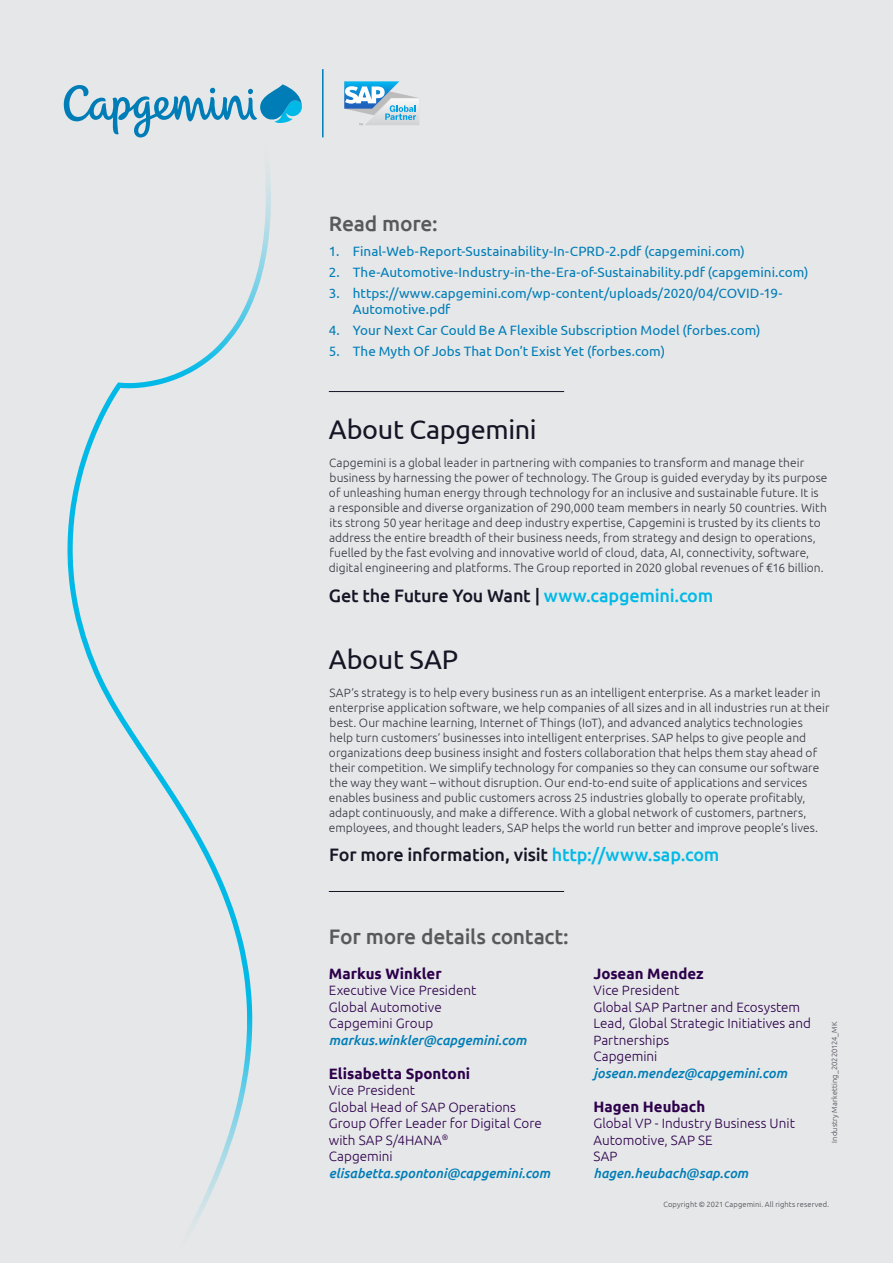
<style>
.page{position:relative;width:893px;height:1263px;background:#e6e7e8}
.page>*{position:absolute;margin:0;border:0;box-sizing:border-box;transform-origin:0 0}
.t1{font:27px "Ubuntu";letter-spacing:-.01em;color:#151625}
.t2{font:500 21px "Ubuntu";letter-spacing:-.01em;color:#58595b}
.t3{font:500 18px "Ubuntu";letter-spacing:-.01em;color:#151625}
.t4{font:700 15px "Ubuntu";color:#2c004b}
.t5{font:13.5px/16.5px "Ubuntu";letter-spacing:.005em;color:#007db7}
.t6{font:300 13.5px/16.5px "Ubuntu";color:#2c004b}
.t7{font:italic 500 13.5px "Ubuntu";color:#007db7}
.t8{font:300 12px/15px "Ubuntu";letter-spacing:.005em;color:#373542}
.t9{font:300 7.5px "Ubuntu";letter-spacing:.015em;color:#484551}
.s1{color:#00b9e7}
</style>
<div class="page">
<svg style="left:67px;top:137px;width:204px;height:1088px"></svg>
<hr style="left:329px;top:391px;width:235px;height:1px;background:#151625">
<hr style="left:329px;top:891px;width:235px;height:1px;background:#151625">
<svg style="left:344px;top:81px;width:75px;height:44px"></svg>
<svg style="left:64px;top:84px;width:238px;height:53px"></svg>
<hr style="left:322px;top:69px;width:2px;height:68px;background:#007db7">
<h2 class="t2" style="left:329px;top:210px;width:110px">Read more:</h2>
<p class="t5" style="left:329px;top:243px;width:418px">1. Final-Web-Report-Sustainability-In-CPRD-2.pdf (capgemini.com)</p>
<p class="t5" style="left:329px;top:263px;width:481px">2. The-Automotive-Industry-in-the-Era-of-Sustainability.pdf (capgemini.com)</p>
<p class="t5" style="left:353px;top:284px;width:431px;text-indent:-24px">3. https://www.capgemini.com/wp-content/uploads/2020/04/COVID-19-<br>Automotive.pdf</p>
<p class="t5" style="left:329px;top:321px;width:433px">4. Your Next Car Could Be A Flexible Subscription Model (forbes.com)</p>
<p class="t5" style="left:329px;top:342px;width:338px">5. The Myth Of Jobs That Don’t Exist Yet (forbes.com)</p>
<h1 class="t1" style="left:329px;top:413px;width:209px">About Capgemini</h1>
<p class="t8" style="left:329px;top:454px;width:500px">Capgemini is a global leader in partnering with companies to transform and manage their business by harnessing the power of technology. The Group is guided everyday by its purpose of unleashing human energy through technology for an inclusive and sustainable future. It is a responsible and diverse organization of 290,000 team members in nearly 50 countries. With its strong 50 year heritage and deep industry expertise, Capgemini is trusted by its clients to address the entire breadth of their business needs, from strategy and design to operations, fuelled by the fast evolving and innovative world of cloud, data, AI, connectivity, software, digital engineering and platforms. The Group reported in 2020 global revenues of €16 billion.</p>
<h3 class="t3" style="left:329px;top:584px;width:386px">Get the Future You Want | <span class="s1">www.capgemini.com</span></h3>
<h1 class="t1" style="left:329px;top:643px;width:131px">About SAP</h1>
<p class="t8" style="left:329px;top:685px;width:502px">SAP’s strategy is to help every business run as an intelligent enterprise. As a market leader in enterprise application software, we help companies of all sizes and in all industries run at their best. Our machine learning, Internet of Things (IoT), and advanced analytics technologies<br>help turn customers’ businesses into intelligent enterprises. SAP helps to give people and organizations deep business insight and fosters collaboration that helps them stay ahead of their competition. We simplify technology for companies so they can consume our software the way they want – without disruption. Our end-to-end suite of applications and services enables business and public customers across 25 industries globally to operate profitably, adapt continuously, and make a difference. With a global network of customers, partners, employees, and thought leaders, SAP helps the world run better and improve people’s lives.</p>
<h3 class="t3" style="left:329px;top:843px;width:392px">For more information, visit <span class="s1">http://www.sap.com</span></h3>
<h2 class="t2" style="left:329px;top:923px;width:241px">For more details contact:</h2>
<p class="t4" style="left:329px;top:964px;width:114px">Markus Winkler</p>
<p class="t6" style="left:329px;top:982px;width:149px">Executive Vice President<br>Global Automotive<br>Capgemini Group</p>
<p class="t7" style="left:329px;top:1031px;width:199px">markus.winkler@capgemini.com</p>
<p class="t4" style="left:329px;top:1064px;width:143px">Elisabetta Spontoni</p>
<p class="t6" style="left:329px;top:1082px;width:214px">Vice President<br>Global Head of SAP Operations<br>Group Offer Leader for Digital Core with SAP S/4HANA<sup>®<br></sup>Capgemini</p>
<p class="t7" style="left:329px;top:1164px;width:223px">elisabetta.spontoni@capgemini.com</p>
<p class="t4" style="left:593px;top:964px;width:112px">Josean Mendez</p>
<p class="t6" style="left:593px;top:982px;width:219px">Vice President<br>Global SAP Partner and Ecosystem<br>Lead, Global Strategic Initiatives and<br>Partnerships<br>Capgemini</p>
<p class="t7" style="left:593px;top:1064px;width:195px">josean.mendez@capgemini.com</p>
<p class="t4" style="left:593px;top:1097px;width:113px">Hagen Heubach</p>
<p class="t6" style="left:593px;top:1115px;width:203px">Global VP - Industry Business Unit<br>Automotive, SAP SE<br>SAP</p>
<p class="t7" style="left:593px;top:1164px;width:156px">hagen.heubach@sap.com</p>
<p class="t9" style="left:830px;top:1143px;width:123px;rotate:-90deg">Industry Marketting_20220124_MK</p>
<p class="t9" style="left:663px;top:1200px;width:167px">Copyright © 2021 Capgemini. All rights reserved.</p>
</div>
